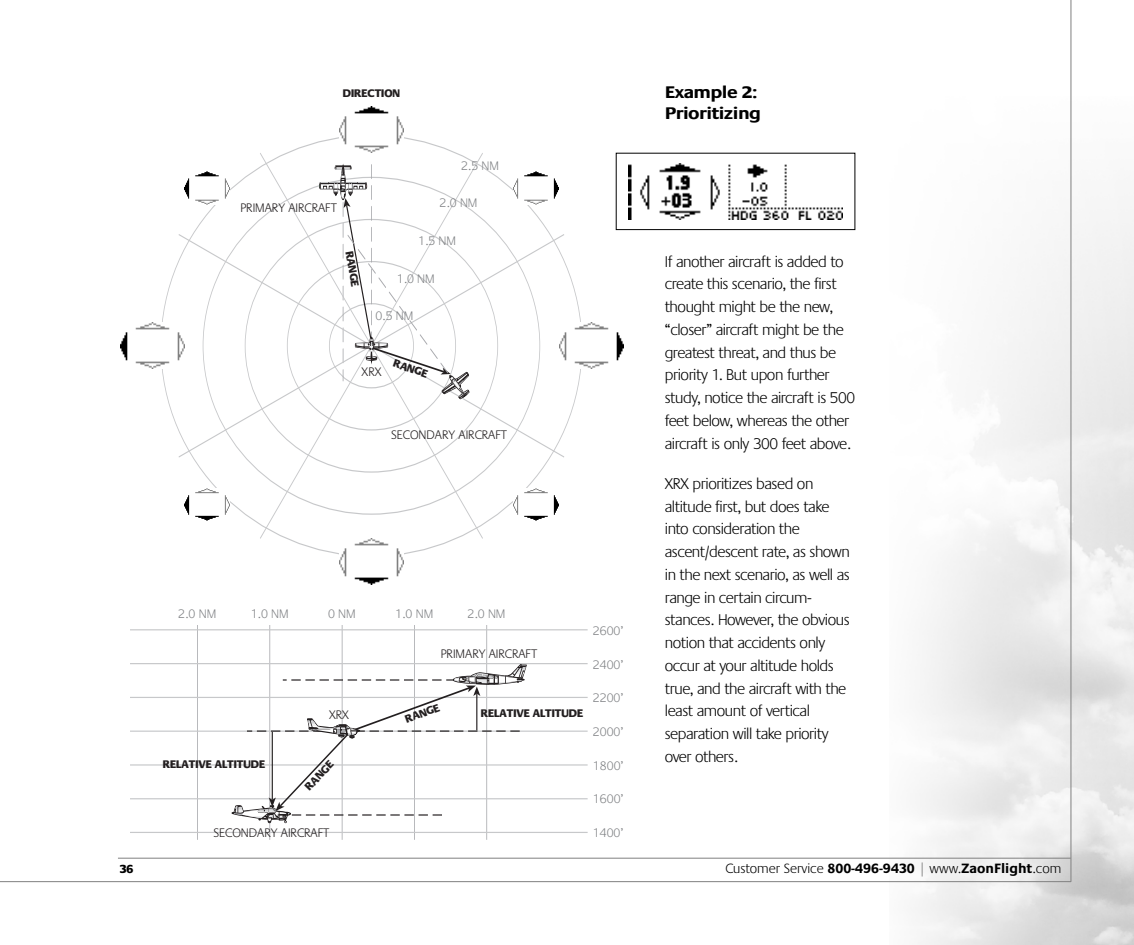
<style>
.page{position:relative;width:1134px;height:945px;background:#fff}
.page>*{position:absolute;margin:0;border:0;box-sizing:border-box;transform-origin:0 0}
.t1{font:700 17.5px/21px "Praxis";letter-spacing:-.03em;color:#000;scale:1.1 1}
.t2{font:300 16.1px/22.8px "Praxis";letter-spacing:-.025em;color:#000}
.t3{font:300 14px "Praxis";color:#000}
.t4{font:300 12.95px "Praxis";color:#808285}
.t5{font:300 12.95px "Praxis";color:#231f20}
.t6{font:800 12.25px "Praxis";color:#000}
.t7{font:800 11.38px "Praxis";color:#231f20}
.s1{font-weight:700}
.s2{color:#808080}
</style>
<div class="page">
<img style="left:889px;top:33px;width:245px;height:912px">
<hr style="left:118px;top:858px;width:953px;height:1px;background:#808080">
<hr style="left:1071px;top:0;width:1px;height:882px;background:#808080">
<hr style="left:0;top:881px;width:1071px;height:1px;background:#808080">
<hr style="left:197px;top:625px;width:1px;height:215px;background:#a8a9ad">
<hr style="left:486px;top:625px;width:1px;height:215px;background:#a8a9ad">
<hr style="left:414px;top:625px;width:1px;height:215px;background:#a8a9ad">
<hr style="left:342px;top:625px;width:1px;height:215px;background:#a8a9ad">
<hr style="left:270px;top:625px;width:1px;height:215px;background:#a8a9ad">
<hr style="left:130px;top:630px;width:458px;height:1px;background:#c7c8ca">
<hr style="left:130px;top:663px;width:458px;height:1px;background:#c7c8ca">
<hr style="left:130px;top:697px;width:458px;height:1px;background:#c7c8ca">
<hr style="left:130px;top:731px;width:458px;height:1px;background:#c7c8ca">
<hr style="left:130px;top:765px;width:458px;height:1px;background:#c7c8ca">
<hr style="left:130px;top:798px;width:458px;height:1px;background:#c7c8ca">
<hr style="left:130px;top:832px;width:458px;height:1px;background:#c7c8ca">
<img style="left:339px;top:539px;width:65px;height:46px">
<img style="left:339px;top:106px;width:65px;height:46px">
<img style="left:565px;top:323px;width:59px;height:46px">
<img style="left:120px;top:323px;width:58px;height:46px">
<svg style="left:232px;top:665px;width:294px;height:158px"></svg>
<svg style="left:178px;top:152px;width:387px;height:387px"></svg>
<img style="left:629px;top:163px;width:213px;height:56px">
<div style="left:616px;top:153px;width:239px;height:77px;border:1px solid #000"></div>
<p class="t7" style="left:343px;top:87px;width:59px">DIRECTION</p>
<p class="t5" style="left:240px;top:200px;width:98px">PRIMARY AIRCRAFT</p>
<p class="t4" style="left:461px;top:158px;width:39px">2.5 NM</p>
<p class="t4" style="left:440px;top:195px;width:39px">2.0 NM</p>
<p class="t4" style="left:418px;top:233px;width:39px">1.5 NM</p>
<p class="t7" style="left:356px;top:250px;width:37px;rotate:80deg">RANGE</p>
<p class="t4" style="left:397px;top:271px;width:39px">1.0 NM</p>
<p class="t4" style="left:375px;top:308px;width:39px">0.5 NM</p>
<p class="t5" style="left:362px;top:364px;width:21px">XRX</p>
<p class="t7" style="left:396px;top:356px;width:37px;rotate:19deg">RANGE</p>
<p class="t5" style="left:391px;top:427px;width:117px">SECONDARY AIRCRAFT</p>
<p class="t4" style="left:178px;top:606px;width:39px">2.0 NM</p>
<p class="t4" style="left:251px;top:606px;width:39px">1.0 NM</p>
<p class="t4" style="left:328px;top:606px;width:29px">0 NM</p>
<p class="t4" style="left:395px;top:606px;width:39px">1.0 NM</p>
<p class="t4" style="left:468px;top:606px;width:39px">2.0 NM</p>
<p class="t7" style="left:163px;top:757px;width:104px">RELATIVE ALTITUDE</p>
<p class="t5" style="left:329px;top:707px;width:21px">XRX</p>
<p class="t7" style="left:302px;top:784px;width:37px;rotate:-46deg">RANGE</p>
<p class="t5" style="left:214px;top:825px;width:117px">SECONDARY AIRCRAFT</p>
<p class="t5" style="left:441px;top:646px;width:98px">PRIMARY AIRCRAFT</p>
<p class="t7" style="left:403px;top:713px;width:37px;rotate:-20deg">RANGE</p>
<p class="t7" style="left:481px;top:706px;width:104px">RELATIVE ALTITUDE</p>
<p class="t4" style="left:593px;top:623px;width:32px">2600’</p>
<p class="t4" style="left:593px;top:657px;width:32px">2400’</p>
<p class="t4" style="left:593px;top:690px;width:32px">2200’</p>
<p class="t4" style="left:593px;top:724px;width:32px">2000’</p>
<p class="t4" style="left:593px;top:758px;width:32px">1800’</p>
<p class="t4" style="left:593px;top:791px;width:32px">1600’</p>
<p class="t4" style="left:593px;top:825px;width:32px">1400’</p>
<p class="t1" style="left:665px;top:82px;width:89px">Example 2:<br>Prioritizing</p>
<p class="t2" style="left:665px;top:250px;width:192px">If another aircraft is added to create this scenario, the first thought might be the new, “closer” aircraft might be the greatest threat, and thus be priority 1. But upon further study, notice the aircraft is 500 feet below, whereas the other aircraft is only 300 feet above.</p>
<p class="t2" style="left:665px;top:472px;width:187px">XRX prioritizes based on altitude first, but does take into consideration the ascent/descent rate, as shown in the next scenario, as well as range in certain circum&shy;stances. However, the obvious notion that accidents only occur at your altitude holds true, and the aircraft with the least amount of vertical separation will take priority over others.</p>
<p class="t6" style="left:120px;top:862px;width:15px">36</p>
<p class="t3" style="left:725px;top:860px;width:337px">Customer Service <span class="s1">800-496-9430</span> <span class="s2">|</span> www.<span class="s1">ZaonFlight</span>.com</p>
</div>
